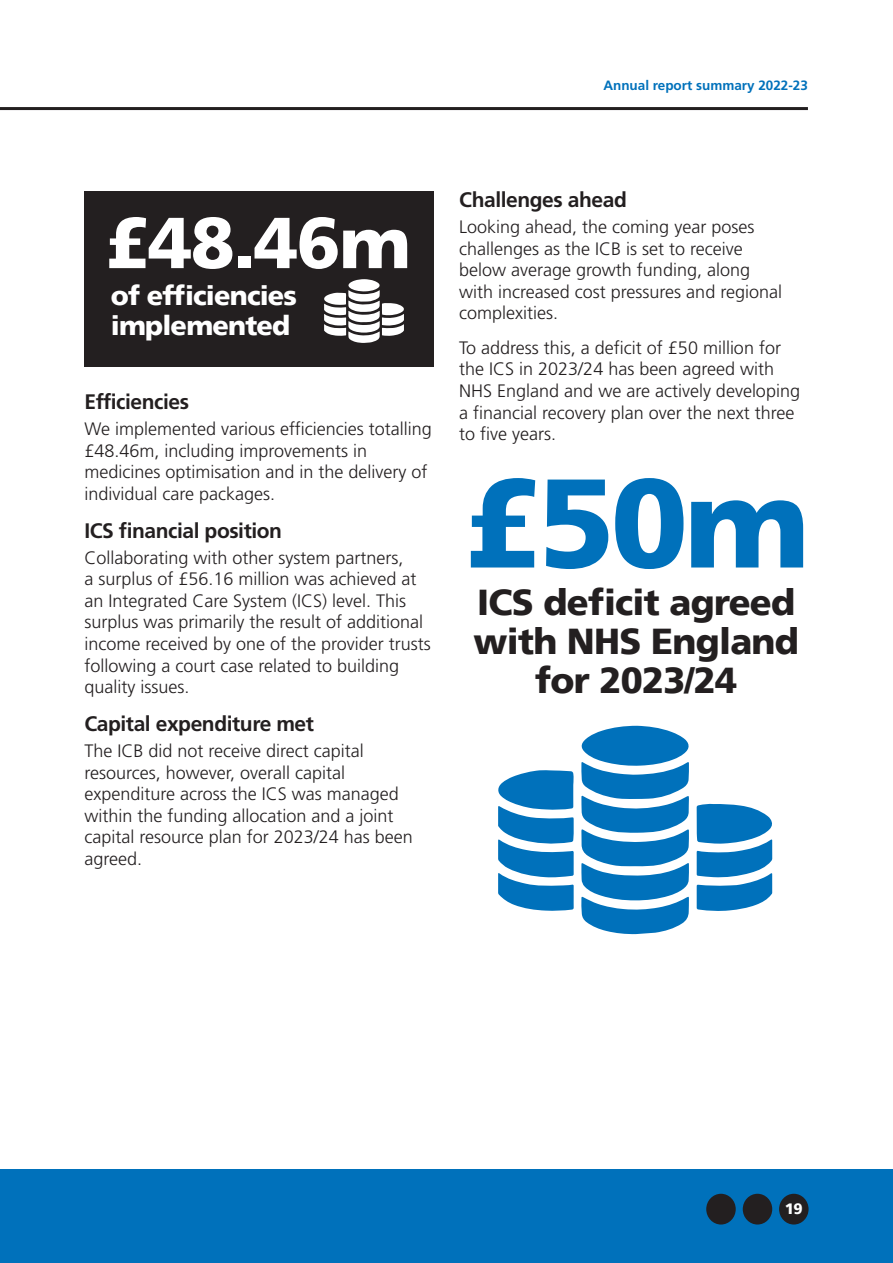
<style>
.page{position:relative;width:893px;height:1263px;background:#fff}
.page>*{position:absolute;margin:0;border:0;box-sizing:border-box;transform-origin:0 0}
.t1{font:900 126px "Frutiger LT Pro";color:#0071bb}
.t2{font:900 72px "Frutiger LT Pro";color:#fff}
.t3{font:900 36px/39px "Frutiger LT Pro";letter-spacing:-.02em;color:#231f20;text-align:center}
.t4{font:900 27px/30px "Frutiger LT Pro";letter-spacing:-.03em;color:#fff}
.Sub_heads{font:700 21px "Frutiger";letter-spacing:-.02em;color:#231f20}
.t5{font:300 18px/21.6px "Frutiger";color:#231f20}
.t6{font:900 15px "Frutiger LT Pro";color:#fff}
.t7{font:700 13.5px "Frutiger";color:#0071bb}
</style>
<div class="page">
<div style="left:0;top:1169px;width:893px;height:94px;background:#0071bb"></div>
<div style="left:743px;top:1194px;width:29px;height:30px;background:#231f20;border-radius:50%"></div>
<div style="left:779px;top:1194px;width:29px;height:30px;background:#231f20;border-radius:50%"></div>
<hr style="left:0;top:107px;width:808px;height:3px;background:#231f20">
<div style="left:706px;top:1194px;width:30px;height:30px;background:#231f20;border-radius:50%"></div>
<svg style="left:581px;top:726px;width:108px;height:208px"></svg>
<svg style="left:498px;top:770px;width:76px;height:141px"></svg>
<svg style="left:697px;top:804px;width:76px;height:107px"></svg>
<div style="left:84px;top:191px;width:350px;height:176px;background:#231f20"></div>
<svg style="left:324px;top:279px;width:80px;height:64px"></svg>
<p class="t7" style="left:603px;top:78px;width:206px">Annual report summary 2022-23</p>
<p class="t2" style="left:105px;top:199px;width:307px">£48.46m</p>
<p class="t4" style="left:111px;top:281px;width:188px">of efficiencies implemented</p>
<p class="Sub_heads" style="left:84px;top:389px;width:106px">Efficiencies</p>
<p class="t5" style="left:84px;top:418px;width:349px">We implemented various efficiencies totalling £48.46m, including improvements in medicines optimisation and in the delivery of individual care packages.</p>
<p class="Sub_heads" style="left:84px;top:518px;width:199px">ICS financial position</p>
<p class="t5" style="left:84px;top:546px;width:348px">Collaborating with other system partners,<br>a surplus of £56.16 million was achieved at an Integrated Care System (ICS) level. This surplus was primarily the result of additional income received by one of the provider trusts following a court case related to building quality issues.</p>
<p class="Sub_heads" style="left:84px;top:711px;width:231px">Capital expenditure met</p>
<p class="t5" style="left:84px;top:740px;width:330px">The ICB did not receive direct capital resources, however, overall capital expenditure across the ICS was managed within the funding allocation and a joint capital resource plan for 2023/24 has been agreed.</p>
<p class="Sub_heads" style="left:459px;top:187px;width:169px">Challenges ahead</p>
<p class="t5" style="left:459px;top:216px;width:324px">Looking ahead, the coming year poses challenges as the ICB is set to receive below average growth funding, along with increased cost pressures and regional complexities.</p>
<p class="t5" style="left:459px;top:337px;width:342px">To address this, a deficit of £50 million for the ICS in 2023/24 has been agreed with NHS England and we are actively developing a financial recovery plan over the next three to five years.</p>
<p class="t1" style="left:464px;top:447px;width:347px">£50m</p>
<p class="t3" style="left:474px;top:582px;width:327px">ICS deficit agreed with NHS England for 2023/24</p>
<p class="t6" style="left:785px;top:1199px;width:19px">19</p>
</div>
